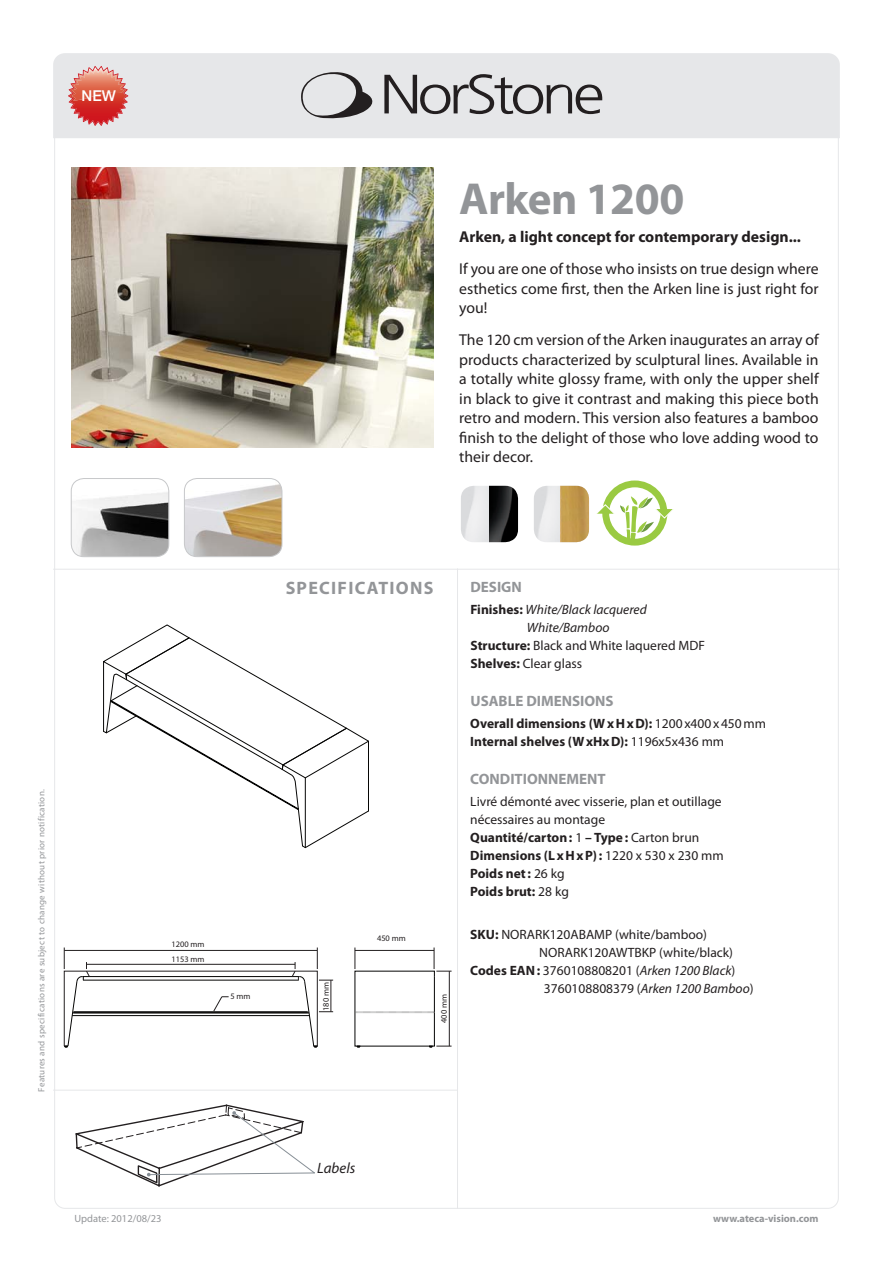
<style>
.page{position:relative;width:893px;height:1263px;background:#fff}
.page>*{position:absolute;margin:0;border:0;box-sizing:border-box;transform-origin:0 0}
.NOM-Produit{font:700 45px "Myriad Pro";letter-spacing:-.01em;color:#939598}
.TITRE-Specs{font:700 18px "Myriad Pro";letter-spacing:.07em;color:#939598}
.TEXTE-Produit{font:15.75px/19.5px "Myriad Pro";color:#231f20;text-align:justify}
.TEXTE-Produit-2{font:700 15.75px "Myriad Pro";color:#231f20}
.SOUS-TITRES-Specs{font:700 15px "Myriad Pro";color:#939598}
.t1{font:italic 15px "Myriad Pro";color:#231f20}
.t2{font:500 15px "Helvetica Neue";color:#fff}
.TEXTE-Specs{font:13.5px/18px "Myriad Pro";color:#231f20}
.TEXTE-Specs-2{font:700 13.5px/18px "Myriad Pro";color:#231f20}
.TEXTE-Specs-3{font:italic 13.5px "Myriad Pro";color:#231f20}
.TEXTE-Date_Website{font:700 10.5px "Myriad Pro";color:#939598}
.TEXTE-Date_Website-2{font:10.5px "Myriad Pro";color:#939598}
.TEXTE-Date_Website-3{font:9px "Myriad Pro";letter-spacing:.03em;color:#939598}
.t3{font:8.4px/14.9px "Myriad Pro";color:#231f20}
.s1{font-weight:700;font-style:normal}
.s2{font-weight:700}
.s3{font-weight:400}
.s4{font-style:italic}
</style>
<div class="page">
<div style="left:53px;top:53px;width:787px;height:87px;background:#e6e7e9"></div>
<hr style="left:53px;top:1090px;width:404px;height:1px;background:#e6e7e9">
<hr style="left:53px;top:569px;width:787px;height:1px;background:#e6e7e9">
<hr style="left:457px;top:568px;width:1px;height:641px;background:#e6e7e9">
<svg style="left:301px;top:70px;width:76px;height:50px;background:#bebec0"></svg>
<svg style="left:384px;top:74px;width:218px;height:40px;background:#b0afb1"></svg>
<svg style="left:103px;top:624px;width:266px;height:224px"></svg>
<svg style="left:355px;top:1011px;width:80px;height:2px"></svg>
<svg style="left:356px;top:1045px;width:5px;height:3px"></svg>
<svg style="left:64px;top:947px;width:269px;height:101px"></svg>
<svg style="left:429px;top:1045px;width:23px;height:3px"></svg>
<hr style="left:449px;top:971px;width:1px;height:75px;background:#231f20">
<svg style="left:355px;top:947px;width:1px;height:22px"></svg>
<svg style="left:434px;top:947px;width:18px;height:30px"></svg>
<hr style="left:355px;top:950px;width:79px;height:1px;background:#231f20">
<img style="left:71px;top:168px;width:363px;height:280px">
<img style="left:71px;top:478px;width:98px;height:79px">
<div style="left:71px;top:478px;width:98px;height:79px;border:1px solid #c7c8ca;border-radius:13px"></div>
<img style="left:184px;top:478px;width:98px;height:79px">
<div style="left:184px;top:478px;width:98px;height:79px;border:1px solid #c7c8ca;border-radius:13px"></div>
<img style="left:461px;top:486px;width:28px;height:56px">
<img style="left:534px;top:486px;width:26px;height:56px">
<img style="left:489px;top:486px;width:29px;height:56px">
<img style="left:560px;top:486px;width:29px;height:56px">
<svg style="left:75px;top:1104px;width:240px;height:83px"></svg>
<svg style="left:68px;top:66px;width:60px;height:60px;background:#da8081"></svg>
<img style="left:72px;top:70px;width:52px;height:31px">
<div style="left:602px;top:480px;width:65px;height:66px;border:7px solid #9aca42;border-radius:50%"></div>
<svg style="left:596px;top:496px;width:77px;height:44px"></svg>
<p class="t2" style="left:82px;top:87px;width:36px">NEW</p>
<p class="NOM-Produit" style="left:459px;top:169px;width:227px">Arken 1200</p>
<p class="TEXTE-Produit-2" style="left:459px;top:226px;width:343px">Arken, a light concept for contemporary design...</p>
<p class="TEXTE-Produit" style="left:459px;top:259px;width:361px">If you are one of those who insists on true design where esthetics come first, then the Arken line is just right for you!</p>
<p class="TEXTE-Produit" style="left:459px;top:330px;width:361px">The 120 cm version of the Arken inaugurates an array of products characterized by sculptural lines. Available in a totally white glossy frame, with only the upper shelf in black to give it contrast and making this piece both retro and modern. This version also features a bamboo finish to the delight of those who love adding wood to their decor.</p>
<p class="TEXTE-Date_Website-3" style="left:36px;top:1092px;width:304px;rotate:-90deg">Features and specifications are subject to change without prior notification.</p>
<p class="t3" style="left:172px;top:937px;width:34px">1200 mm<br>1153 mm</p>
<p class="TITRE-Specs" style="left:286px;top:576px;width:149px">SPECIFICATIONS</p>
<p class="t3" style="left:377px;top:931px;width:30px">450 mm</p>
<p class="t3" style="left:318px;top:1011px;width:30px;rotate:-90deg">180 mm</p>
<p class="t3" style="left:231px;top:988px;width:22px">5 mm</p>
<p class="t3" style="left:436px;top:1023px;width:30px;rotate:-90deg">400 mm</p>
<p class="SOUS-TITRES-Specs" style="left:470px;top:577px;width:53px">DESIGN</p>
<p class="TEXTE-Specs-3" style="left:470px;top:601px;width:178px"><span class="s1">Finishes:</span> White/Black lacquered</p>
<p class="TEXTE-Specs-3" style="left:527px;top:619px;width:84px">White/Bamboo</p>
<p class="TEXTE-Specs" style="left:470px;top:637px;width:236px"><span class="s2">Structure:</span> Black and White laquered MDF</p>
<p class="TEXTE-Specs" style="left:470px;top:655px;width:113px"><span class="s2">Shelves:</span> Clear glass</p>
<p class="SOUS-TITRES-Specs" style="left:470px;top:691px;width:145px">USABLE DIMENSIONS</p>
<p class="TEXTE-Specs-2" style="left:470px;top:714px;width:297px">Overall dimensions (WxHxD): <span class="s3">1200x400x450mm<br></span>Internal shelves (WxHxD): <span class="s3">1196x5x436 mm</span></p>
<p class="SOUS-TITRES-Specs" style="left:470px;top:769px;width:137px">CONDITIONNEMENT</p>
<p class="TEXTE-Specs" style="left:470px;top:792px;width:255px">Livré démonté avec visserie, plan et outillage nécessaires au montage<br><span class="s2">Quantité/carton:</span> 1 <span class="s2">– Type:</span> Carton brun<br><span class="s2">Dimensions (LxHxP):</span> 1220 x 530 x 230 mm<br><span class="s2">Poids net:</span> 26 kg<br><span class="s2">Poids brut:</span> 28 kg</p>
<p class="TEXTE-Specs" style="left:470px;top:926px;width:238px"><span class="s2">SKU:</span> NORARK120ABAMP (white/bamboo)</p>
<p class="TEXTE-Specs" style="left:539px;top:944px;width:195px">NORARK120AWTBKP (white/black)</p>
<p class="TEXTE-Specs" style="left:470px;top:962px;width:267px"><span class="s2">Codes EAN:</span> 3760108808201 (<span class="s4">Arken 1200 Black</span>)</p>
<p class="TEXTE-Specs" style="left:544px;top:980px;width:211px">3760108808379 (<span class="s4">Arken 1200 Bamboo</span>)</p>
<p class="t1" style="left:317px;top:1159px;width:40px">Labels</p>
<p class="TEXTE-Date_Website-2" style="left:74px;top:1212px;width:89px">Update: 2012/08/23</p>
<p class="TEXTE-Date_Website" style="left:713px;top:1211px;width:107px">www.ateca-vision.com</p>
</div>
